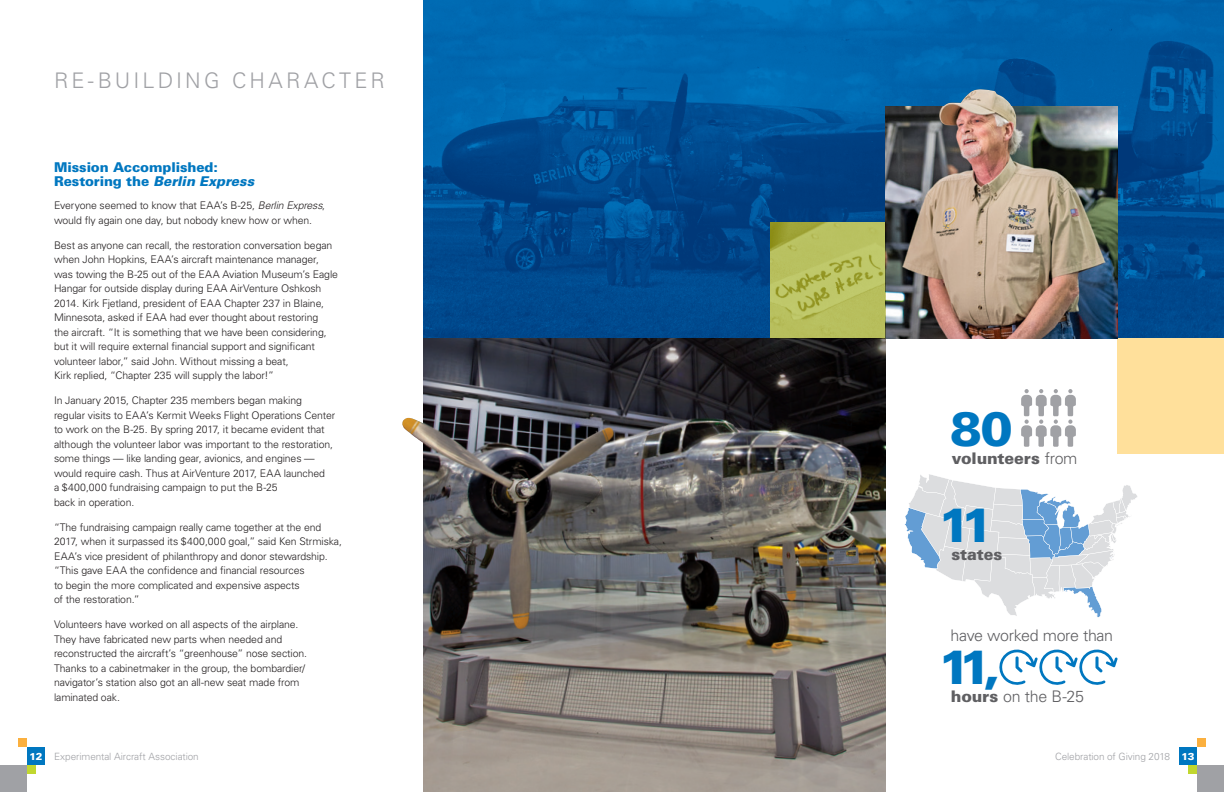
<style>
.page{position:relative;width:1224px;height:792px;background:#fff}
.page>*{position:absolute;margin:0;border:0;box-sizing:border-box;transform-origin:0 0}
.t1{font:900 48px "Univers LT Std";color:#0077c0}
.t2{font:300 21.5px "Univers LT Std";letter-spacing:.145em;color:#a0a1a5}
.t3{font:300 16px "Univers LT Std";letter-spacing:-.02em;color:#5f5f62}
.t4{font:900 16px "Univers LT Std";letter-spacing:-.01em;color:#5f5f62}
.t5{font:900 13.5px/14.5px "Univers LT Std";letter-spacing:-.01em;color:#0077c0}
.t6{font:300 10.5px/14.5px "Univers LT Std";letter-spacing:-.015em;color:#231f20}
.t7{font:300 10px "Univers LT Std";letter-spacing:-.01em;color:#a0a1a5}
.s1{font-style:italic}
.s2{font-weight:300}
.s3{font-weight:900}
.s4{font-weight:900;color:#fff}
</style>
<div class="page">
<svg style="left:904px;top:474px;width:233px;height:144px"></svg>
<img style="left:423px;top:0;width:801px;height:338px">
<img style="left:423px;top:338px;width:463px;height:454px">
<div style="left:1117px;top:338px;width:107px;height:116px;background:#ffe09b"></div>
<img style="left:886px;top:107px;width:231px;height:231px">
<div style="left:0;top:765px;width:27px;height:27px;background:#a0a1a5"></div>
<div style="left:1197px;top:765px;width:27px;height:27px;background:#a0a1a5"></div>
<div style="left:27px;top:765px;width:9px;height:9px;background:#c1d72f"></div>
<div style="left:1188px;top:765px;width:9px;height:9px;background:#c1d72f"></div>
<div style="left:18px;top:738px;width:9px;height:9px;background:#fbb03f"></div>
<div style="left:1197px;top:738px;width:9px;height:9px;background:#fbb03f"></div>
<div style="left:27px;top:747px;width:18px;height:18px;background:#0077c0"></div>
<div style="left:1179px;top:747px;width:18px;height:18px;background:#0077c0"></div>
<img style="left:402px;top:418px;width:37px;height:35px">
<img style="left:770px;top:222px;width:116px;height:116px">
<svg style="left:1021px;top:389px;width:55px;height:58px"></svg>
<svg style="left:999px;top:649px;width:119px;height:36px"></svg>
<img style="left:940px;top:89px;width:76px;height:36px">
<h2 class="t2" style="left:54px;top:67px;width:332px">RE-BUILDING CHARACTER</h2>
<p class="t5" style="left:54px;top:160px;width:202px">Mission Accomplished:<br>Restoring the <span class="s1">Berlin Express</span></p>
<p class="t6" style="left:54px;top:198px;width:273px">Everyone seemed to know that EAA’s B-25, <span class="s1">Berlin Express</span>, would fly again one day, but nobody knew how or when.</p>
<p class="t6" style="left:54px;top:238px;width:286px">Best as anyone can recall, the restoration conversation began when John Hopkins, EAA’s aircraft maintenance manager, was towing the B-25 out of the EAA Aviation Museum’s Eagle Hangar for outside display during EAA AirVenture Oshkosh 2014. Kirk Fjetland, president of EAA Chapter 237 in Blaine, Minnesota, asked if EAA had ever thought about restoring<br>the aircraft. “It is something that we have been considering, but it will require external financial support and significant volunteer labor,” said John. Without missing a beat,<br>Kirk replied, “Chapter 235 will supply the labor!”</p>
<p class="t6" style="left:54px;top:393px;width:283px">In January 2015, Chapter 235 members began making regular visits to EAA’s Kermit Weeks Flight Operations Center to work on the B-25. By spring 2017, it became evident that although the volunteer labor was important to the restoration, some things — like landing gear, avionics, and engines — would require cash. Thus at AirVenture 2017, EAA launched<br>a $400,000 fundraising campaign to put the B-25<br>back in operation.</p>
<p class="t6" style="left:54px;top:520px;width:289px">“The fundraising campaign really came together at the end 2017, when it surpassed its $400,000 goal,” said Ken Strmiska, EAA’s vice president of philanthropy and donor stewardship. “This gave EAA the confidence and financial resources<br>to begin the more complicated and expensive aspects<br>of the restoration.”</p>
<p class="t6" style="left:54px;top:617px;width:255px">Volunteers have worked on all aspects of the airplane.<br>They have fabricated new parts when needed and reconstructed the aircraft’s “greenhouse” nose section.<br>Thanks to a cabinetmaker in the group, the bombardier/ navigator’s station also got an all-new seat made from laminated oak.</p>
<h1 class="t1" style="left:950px;top:399px;width:64px">80</h1>
<h3 class="t4" style="left:952px;top:448px;width:127px">volunteers <span class="s2">from</span></h3>
<h1 class="t1" style="left:939px;top:495px;width:56px">11</h1>
<h3 class="t4" style="left:951px;top:544px;width:53px">states</h3>
<h3 class="t3" style="left:951px;top:626px;width:164px">have worked more than</h3>
<h1 class="t1" style="left:939px;top:637px;width:63px">11,</h1>
<h3 class="t3" style="left:951px;top:687px;width:135px"><span class="s3">hours</span> on the B-25</h3>
<p class="t7" style="left:30px;top:750px;width:171px"><span class="s4">12</span> Experimental Aircraft Association</p>
<p class="t7" style="left:1055px;top:750px;width:141px">Celebration of Giving 2018 <span class="s4">13</span></p>
</div>
